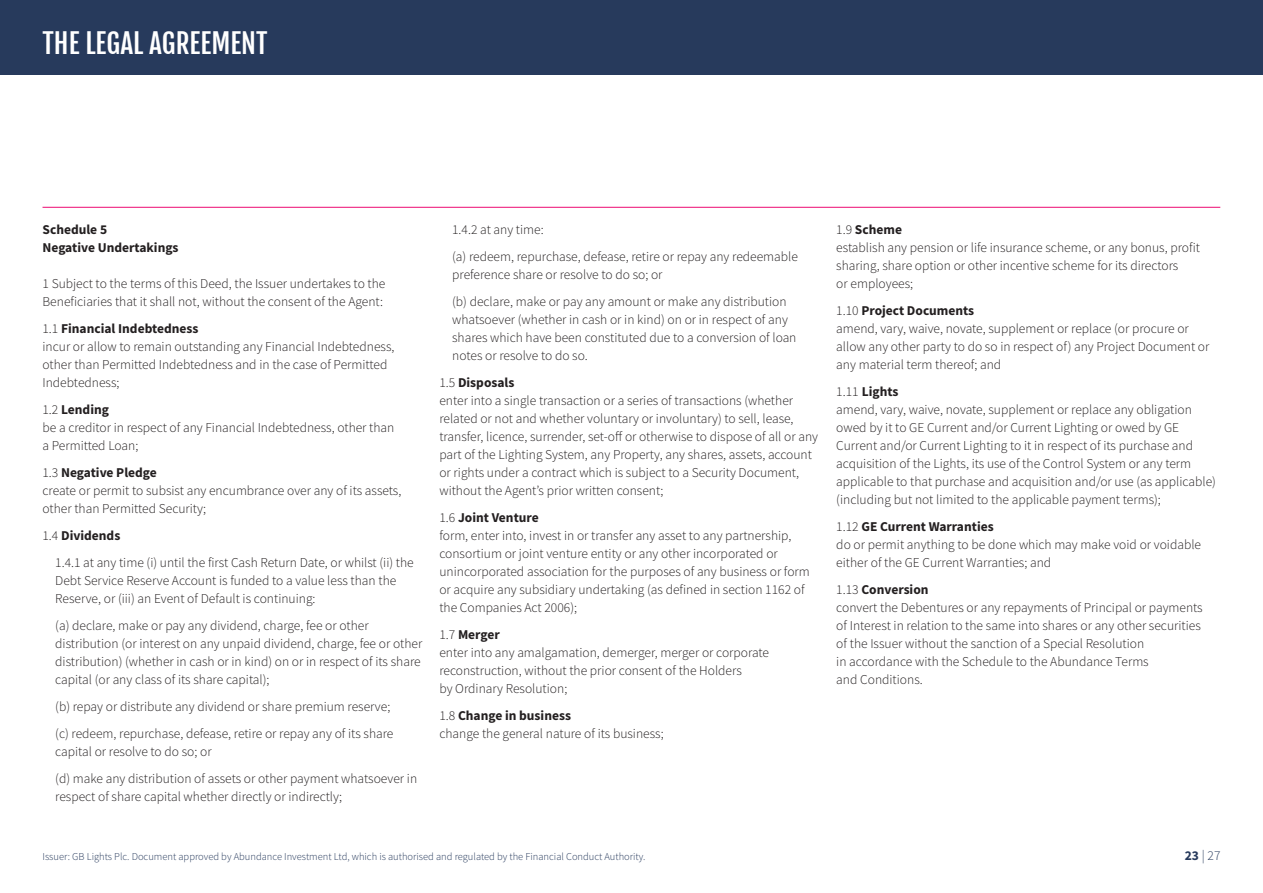
<style>
.page{position:relative;width:1263px;height:893px;background:#fff}
.page>*{position:absolute;margin:0;border:0;box-sizing:border-box;transform-origin:0 0}
.t1{font:27px "Fjalla One";color:#fff}
.t2{font:300 13.5px/18px "Source Sans Pro";color:#231f20}
.t3{font:700 13.5px "Source Sans Pro";color:#231f20}
.t4{font:300 13.5px "Source Sans Pro";color:#273a5c}
.t5{font:300 10.5px "Source Sans Pro";color:#273a5c}
.s1{font-weight:300}
.s2{font-weight:700}
</style>
<div class="page">
<div style="left:0;top:0;width:1263px;height:74px;background:#273a5c"></div>
<hr style="left:43px;top:207px;width:1177px;height:1px;background:#ed0972">
<h1 class="t1" style="left:43px;top:27px;width:227px">THE LEGAL AGREEMENT</h1>
<p class="t3" style="left:43px;top:220px;width:66px">Schedule 5</p>
<p class="t3" style="left:43px;top:238px;width:138px">Negative Undertakings</p>
<p class="t2" style="left:43px;top:275px;width:344px">1 Subject to the terms of this Deed, the Issuer undertakes to the<br>Beneficiaries that it shall not, without the consent of the Agent:</p>
<p class="t3" style="left:43px;top:319px;width:157px"><span class="s1">1.1</span> Financial Indebtedness</p>
<p class="t2" style="left:43px;top:338px;width:353px">incur or allow to remain outstanding any Financial Indebtedness, other than Permitted Indebtedness and in the case of Permitted<br>Indebtedness;</p>
<p class="t3" style="left:43px;top:400px;width:68px"><span class="s1">1.2</span> Lending</p>
<p class="t2" style="left:43px;top:419px;width:353px">be a creditor in respect of any Financial Indebtedness, other than</p>
<p class="t2" style="left:43px;top:437px;width:97px">a Permitted Loan;</p>
<p class="t3" style="left:43px;top:463px;width:116px"><span class="s1">1.3</span> Negative Pledge</p>
<p class="t2" style="left:43px;top:482px;width:360px">create or permit to subsist any encumbrance over any of its assets, other than Permitted Security;</p>
<p class="t3" style="left:43px;top:526px;width:79px"><span class="s1">1.4</span> Dividends</p>
<p class="t2" style="left:55px;top:554px;width:360px">1.4.1 at any time (i) until the first Cash Return Date, or whilst (ii) the<br>Debt Service Reserve Account is funded to a value less than the<br>Reserve, or (iii) an Event of Default is continuing:</p>
<p class="t2" style="left:55px;top:617px;width:368px">(a) declare, make or pay any dividend, charge, fee or other distribution (or interest on any unpaid dividend, charge, fee or other distribution) (whether in cash or in kind) on or in respect of its share capital (or any class of its share capital);</p>
<p class="t2" style="left:55px;top:698px;width:337px">(b) repay or distribute any dividend or share premium reserve;</p>
<p class="t2" style="left:55px;top:725px;width:340px">(c) redeem, repurchase, defease, retire or repay any of its share capital or resolve to do so; or</p>
<p class="t2" style="left:55px;top:770px;width:363px">(d) make any distribution of assets or other payment whatsoever in respect of share capital whether directly or indirectly;</p>
<p class="t2" style="left:452px;top:221px;width:93px">1.4.2 at any time:</p>
<p class="t2" style="left:452px;top:248px;width:347px">(a) redeem, repurchase, defease, retire or repay any redeemable preference share or resolve to do so; or</p>
<p class="t2" style="left:452px;top:293px;width:346px">(b) declare, make or pay any amount or make any distribution whatsoever (whether in cash or in kind) on or in respect of any shares which have been constituted due to a conversion of loan notes or resolve to do so.</p>
<p class="t3" style="left:439px;top:373px;width:76px"><span class="s1">1.5</span> Disposals</p>
<p class="t2" style="left:439px;top:392px;width:380px">enter into a single transaction or a series of transactions (whether related or not and whether voluntary or involuntary) to sell, lease, transfer, licence, surrender, set-off or otherwise to dispose of all or any part of the Lighting System, any Property, any shares, assets, account or rights under a contract which is subject to a Security Document, without the Agent’s prior written consent;</p>
<p class="t3" style="left:439px;top:508px;width:101px"><span class="s1">1.6</span> Joint Venture</p>
<p class="t2" style="left:439px;top:527px;width:372px">form, enter into, invest in or transfer any asset to any partnership, consortium or joint venture entity or any other incorporated or unincorporated association for the purposes of any business or form or acquire any subsidiary undertaking (as defined in section 1162 of the Companies Act 2006);</p>
<p class="t3" style="left:439px;top:625px;width:62px"><span class="s1">1.7</span> Merger</p>
<p class="t2" style="left:439px;top:644px;width:331px">enter into any amalgamation, demerger, merger or corporate reconstruction, without the prior consent of the Holders</p>
<p class="t2" style="left:439px;top:680px;width:129px">by Ordinary Resolution;</p>
<p class="t3" style="left:439px;top:706px;width:133px"><span class="s1">1.8</span> Change in business</p>
<p class="t2" style="left:439px;top:725px;width:226px">change the general nature of its business;</p>
<p class="t3" style="left:836px;top:220px;width:67px"><span class="s1">1.9</span> Scheme</p>
<p class="t2" style="left:836px;top:239px;width:365px">establish any pension or life insurance scheme, or any bonus, profit sharing, share option or other incentive scheme for its directors</p>
<p class="t2" style="left:836px;top:275px;width:78px">or employees;</p>
<p class="t3" style="left:836px;top:301px;width:139px"><span class="s1">1.10</span> Project Documents</p>
<p class="t2" style="left:836px;top:320px;width:375px">amend, vary, waive, novate, supplement or replace (or procure or allow any other party to do so in respect of) any Project Document or any material term thereof; and</p>
<p class="t3" style="left:836px;top:382px;width:64px"><span class="s1">1.11</span> Lights</p>
<p class="t2" style="left:836px;top:401px;width:381px">amend, vary, waive, novate, supplement or replace any obligation owed by it to GE Current and/or Current Lighting or owed by GE Current and/or Current Lighting to it in respect of its purchase and acquisition of the Lights, its use of the Control System or any term applicable to that purchase and acquisition and/or use (as applicable) (including but not limited to the applicable payment terms);</p>
<p class="t3" style="left:836px;top:517px;width:159px"><span class="s1">1.12</span> GE Current Warranties</p>
<p class="t2" style="left:836px;top:536px;width:366px">do or permit anything to be done which may make void or voidable either of the GE Current Warranties; and</p>
<p class="t3" style="left:836px;top:580px;width:94px"><span class="s1">1.13</span> Conversion</p>
<p class="t2" style="left:836px;top:599px;width:368px">convert the Debentures or any repayments of Principal or payments</p>
<p class="t2" style="left:836px;top:617px;width:366px">of Interest in relation to the same into shares or any other securities</p>
<p class="t2" style="left:836px;top:635px;width:309px">of the Issuer without the sanction of a Special Resolution</p>
<p class="t2" style="left:836px;top:653px;width:314px">in accordance with the Schedule to the Abundance Terms</p>
<p class="t2" style="left:836px;top:671px;width:88px">and Conditions.</p>
<p class="t5" style="left:43px;top:850px;width:604px">Issuer: GB Lights Plc. Document approved by Abundance Investment Ltd, which is authorised and regulated by the Financial Conduct Authority.</p>
<p class="t4" style="left:1185px;top:847px;width:37px"><span class="s2">23</span> | 27</p>
</div>
